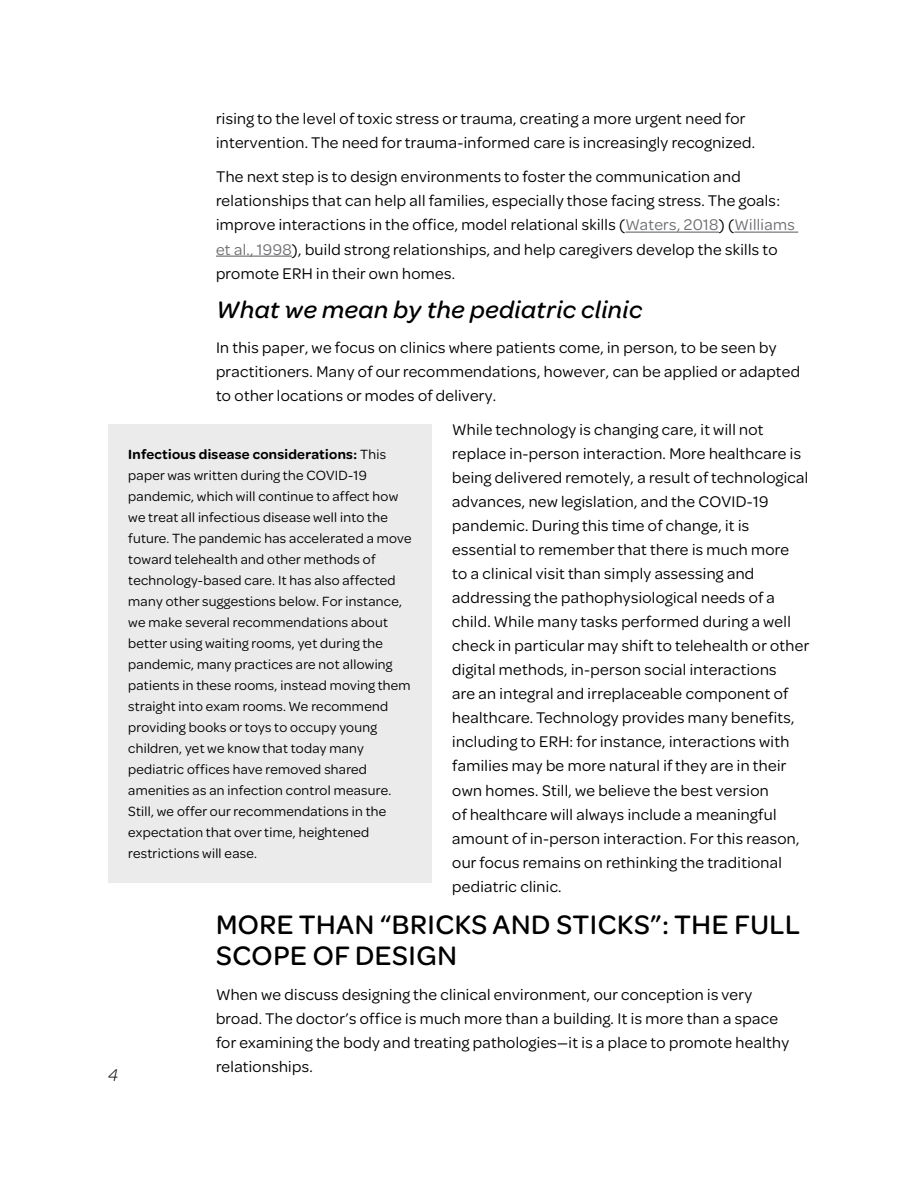
<style>
.page{position:relative;width:918px;height:1188px;background:#fff}
.page>*{position:absolute;margin:0;border:0;box-sizing:border-box;transform-origin:0 0}
.t1{font:500 28.5px/31.5px "Omnes";letter-spacing:.02em;color:#000}
.t2{font:italic 500 25.5px "Omnes";letter-spacing:.02em;color:#000}
.t3{font:italic 300 18px "Omnes";color:#000}
.t4{font:16.5px/24px "Omnes";letter-spacing:.02em;color:#000}
.t5{font:14.25px/21px "Omnes";letter-spacing:.02em;color:#000}
.s1{color:#6d6e71}
.s2{font-weight:600}
</style>
<div class="page">
<hr style="left:626px;top:232px;width:93px;height:1px;background:#6d6e71">
<hr style="left:734px;top:232px;width:64px;height:1px;background:#6d6e71">
<hr style="left:216px;top:256px;width:76px;height:1px;background:#6d6e71">
<div style="left:108px;top:424px;width:324px;height:459px;background:#ebebec"></div>
<p class="t3" style="left:108px;top:1063px;width:12px">4</p>
<p class="t4" style="left:216px;top:105px;width:541px">rising to the level of toxic stress or trauma, creating a more urgent need for intervention. The need for trauma-informed care is increasingly recognized.</p>
<p class="t4" style="left:216px;top:164px;width:580px">The next step is to design environments to foster the communication and relationships that can help all families, especially those facing stress. The goals: improve interactions in the office, model relational skills (<span class="s1">Waters, 2018</span>) (<span class="s1">Williams et al., 1998</span>), build strong relationships, and help caregivers develop the skills to promote ERH in their own homes.</p>
<h2 class="t2" style="left:216px;top:292px;width:428px">What we mean by the pediatric clinic</h2>
<p class="t4" style="left:216px;top:334px;width:586px">In this paper, we focus on clinics where patients come, in person, to be seen by practitioners. Many of our recommendations, however, can be applied or adapted to other locations or modes of delivery.</p>
<p class="t4" style="left:452px;top:417px;width:359px">While technology is changing care, it will not replace in-person interaction. More healthcare is being delivered remotely, a result of technological advances, new legislation, and the COVID-19 pandemic. During this time of change, it is essential to remember that there is much more<br>to a clinical visit than simply assessing and addressing the pathophysiological needs of a child. While many tasks performed during a well check in particular may shift to telehealth or other digital methods, in-person social interactions<br>are an integral and irreplaceable component of healthcare. Technology provides many benefits, including to ERH: for instance, interactions with families may be more natural if they are in their own homes. Still, we believe the best version<br>of healthcare will always include a meaningful amount of in-person interaction. For this reason, our focus remains on rethinking the traditional pediatric clinic.</p>
<h1 class="t1" style="left:216px;top:907px;width:586px">MORE THAN “BRICKS AND STICKS”: THE FULL<br>SCOPE OF DESIGN</h1>
<p class="t4" style="left:216px;top:982px;width:575px">When we discuss designing the clinical environment, our conception is very broad. The doctor’s office is much more than a building. It is more than a space for examining the body and treating pathologies—it is a place to promote healthy relationships.</p>
<p class="t5" style="left:128px;top:443px;width:285px"><span class="s2">Infectious disease considerations:</span> This paper was written during the COVID-19 pandemic, which will continue to affect how we treat all infectious disease well into the future. The pandemic has accelerated a move toward telehealth and other methods of technology-based care. It has also affected many other suggestions below. For instance, we make several recommendations about better using waiting rooms, yet during the pandemic, many practices are not allowing patients in these rooms, instead moving them straight into exam rooms. We recommend providing books or toys to occupy young children, yet we know that today many pediatric offices have removed shared amenities as an infection control measure.<br>Still, we offer our recommendations in the expectation that over time, heightened restrictions will ease.</p>
</div>
